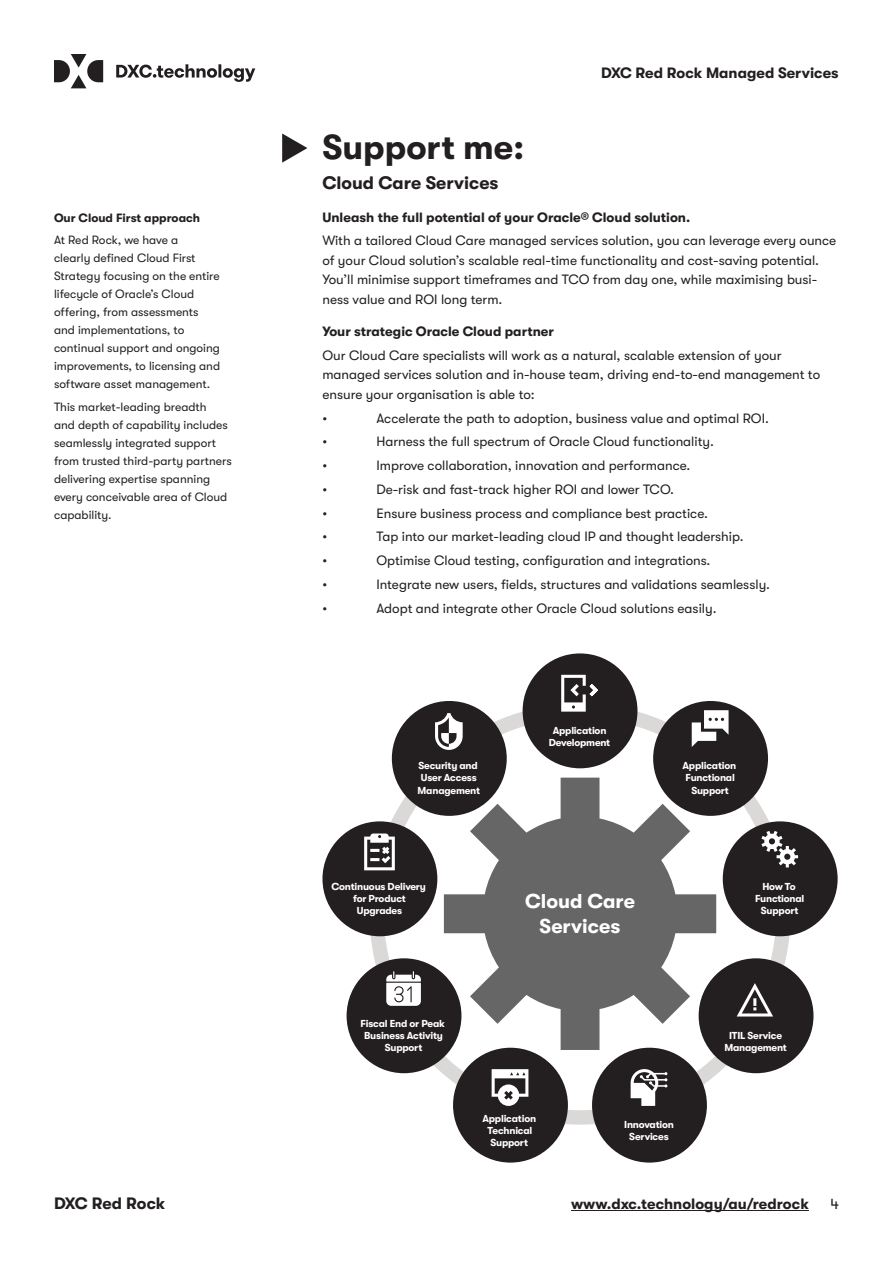
<style>
.page{position:relative;width:893px;height:1263px;background:#fff}
.page>*{position:absolute;margin:0;border:0;box-sizing:border-box;transform-origin:0 0}
.t1{font:700 34.5px "GT Walsheim Pro";color:#231f20}
.t2{font:700 19.95px/25px "GT Walsheim Pro";color:#fff;text-align:center}
.t3{font:700 18px "GT Walsheim Pro";color:#231f20}
.t4{font:700 16.5px "GT Walsheim Pro";letter-spacing:-.01em;color:#231f20}
.t5{font:700 15px "GT Walsheim Pro";color:#231f20}
.t6{font:15px "GT Walsheim Pro";color:#231f20}
.t7{font:13.5px/19.5px "GT Walsheim Pro";color:#231f20}
.t8{font:700 13.5px "GT Walsheim Pro";color:#231f20}
.t9{font:12px/18px "GT Walsheim Pro";color:#231f20}
.t10{font:700 12px "GT Walsheim Pro";color:#231f20}
.t11{font:700 10.05px/12.1px "GT Walsheim Pro";letter-spacing:-.02em;color:#fff;text-align:center}
</style>
<div class="page">
<hr style="left:571px;top:1210px;width:238px;height:1px;background:#231f20">
<svg style="left:444px;top:778px;width:272px;height:272px;fill:#666"></svg>
<div style="left:523px;top:653px;width:114px;height:115px;background:#231f20;border-radius:50%"></div>
<svg style="left:561px;top:675px;width:37px;height:37px"></svg>
<div style="left:392px;top:701px;width:115px;height:115px;background:#231f20;border-radius:50%"></div>
<svg style="left:435px;top:713px;width:28px;height:37px"></svg>
<div style="left:322px;top:821px;width:115px;height:115px;background:#231f20;border-radius:50%"></div>
<svg style="left:364px;top:833px;width:31px;height:37px"></svg>
<div style="left:347px;top:958px;width:114px;height:115px;background:#231f20;border-radius:50%"></div>
<svg style="left:386px;top:971px;width:35px;height:35px"></svg>
<div style="left:453px;top:1048px;width:115px;height:114px;background:#231f20;border-radius:50%"></div>
<svg style="left:492px;top:1069px;width:36px;height:37px"></svg>
<div style="left:592px;top:1048px;width:115px;height:114px;background:#231f20;border-radius:50%"></div>
<svg style="left:631px;top:1069px;width:36px;height:37px"></svg>
<div style="left:699px;top:958px;width:114px;height:115px;background:#231f20;border-radius:50%"></div>
<svg style="left:737px;top:983px;width:36px;height:33px"></svg>
<div style="left:723px;top:821px;width:115px;height:115px;background:#231f20;border-radius:50%"></div>
<svg style="left:761px;top:831px;width:37px;height:36px"></svg>
<div style="left:653px;top:701px;width:115px;height:115px;background:#231f20;border-radius:50%"></div>
<svg style="left:692px;top:710px;width:37px;height:37px"></svg>
<svg style="left:54px;top:54px;width:201px;height:34px"></svg>
<svg style="left:282px;top:134px;width:25px;height:29px"></svg>
<p class="t10" style="left:54px;top:211px;width:148px">Our Cloud First approach</p>
<p class="t9" style="left:54px;top:231px;width:168px">At Red Rock, we have a<br>clearly defined Cloud First<br>Strategy focusing on the entire lifecycle of Oracle’s Cloud offering, from assessments and implementations, to continual support and ongoing improvements, to licensing and software asset management.</p>
<p class="t9" style="left:54px;top:397px;width:179px">This market-leading breadth<br>and depth of capability includes seamlessly integrated support from trusted third-party partners delivering expertise spanning every conceivable area of Cloud capability.</p>
<p class="t4" style="left:54px;top:1194px;width:113px">DXC Red Rock</p>
<p class="t5" style="left:601px;top:64px;width:239px">DXC Red Rock Managed Services</p>
<h1 class="t1" style="left:322px;top:128px;width:203px">Support me:</h1>
<h3 class="t3" style="left:322px;top:173px;width:178px">Cloud Care Services</h3>
<p class="t8" style="left:322px;top:209px;width:369px">Unleash the full potential of your Oracle® Cloud solution.</p>
<p class="t7" style="left:322px;top:231px;width:515px">With a tailored Cloud Care managed services solution, you can leverage every ounce of your Cloud solution’s scalable real-time functionality and cost-saving potential.<br>You’ll minimise support timeframes and TCO from day one, while maximising busi&shy;ness value and ROI long term.</p>
<p class="t8" style="left:322px;top:324px;width:233px">Your strategic Oracle Cloud partner</p>
<p class="t7" style="left:322px;top:345px;width:499px">Our Cloud Care specialists will work as a natural, scalable extension of your managed services solution and in-house team, driving end-to-end management to ensure your organisation is able to:</p>
<p class="t7" style="left:322px;top:408px;width:6px">•</p>
<p class="t7" style="left:376px;top:408px;width:394px">Accelerate the path to adoption, business value and optimal ROI.</p>
<p class="t7" style="left:322px;top:432px;width:6px">•</p>
<p class="t7" style="left:376px;top:432px;width:339px">Harness the full spectrum of Oracle Cloud functionality.</p>
<p class="t7" style="left:322px;top:456px;width:6px">•</p>
<p class="t7" style="left:376px;top:456px;width:316px">Improve collaboration, innovation and performance.</p>
<p class="t7" style="left:322px;top:479px;width:6px">•</p>
<p class="t7" style="left:376px;top:479px;width:299px">De-risk and fast-track higher ROI and lower TCO.</p>
<p class="t7" style="left:322px;top:503px;width:6px">•</p>
<p class="t7" style="left:376px;top:503px;width:333px">Ensure business process and compliance best practice.</p>
<p class="t7" style="left:322px;top:527px;width:6px">•</p>
<p class="t7" style="left:376px;top:527px;width:369px">Tap into our market-leading cloud IP and thought leadership.</p>
<p class="t7" style="left:322px;top:551px;width:6px">•</p>
<p class="t7" style="left:376px;top:551px;width:335px">Optimise Cloud testing, configuration and integrations.</p>
<p class="t7" style="left:322px;top:574px;width:6px">•</p>
<p class="t7" style="left:376px;top:574px;width:395px">Integrate new users, fields, structures and validations seamlessly.</p>
<p class="t7" style="left:322px;top:598px;width:6px">•</p>
<p class="t7" style="left:376px;top:598px;width:342px">Adopt and integrate other Oracle Cloud solutions easily.</p>
<p class="t11" style="left:418px;top:760px;width:64px">Security and<br>User Access<br>Management</p>
<p class="t11" style="left:549px;top:724px;width:63px">Application<br>Development</p>
<p class="t11" style="left:682px;top:760px;width:55px">Application<br>Functional<br>Support</p>
<p class="t11" style="left:331px;top:880px;width:96px">Continuous Delivery for Product<br>Upgrades</p>
<p class="t11" style="left:361px;top:1017px;width:86px">Fiscal End or Peak<br>Business Activity<br>Support</p>
<h2 class="t2" style="left:525px;top:889px;width:111px">Cloud Care<br>Services</h2>
<p class="t11" style="left:482px;top:1112px;width:55px">Application<br>Technical<br>Support</p>
<p class="t11" style="left:624px;top:1119px;width:51px">Innovation<br>Services</p>
<p class="t11" style="left:755px;top:880px;width:51px">How To<br>Functional<br>Support</p>
<p class="t11" style="left:724px;top:1029px;width:64px">ITIL Service<br>Management</p>
<p class="t5" style="left:571px;top:1195px;width:239px">www.dxc.technology/au/redrock</p>
<p class="t6" style="left:830px;top:1195px;width:10px">4</p>
</div>
